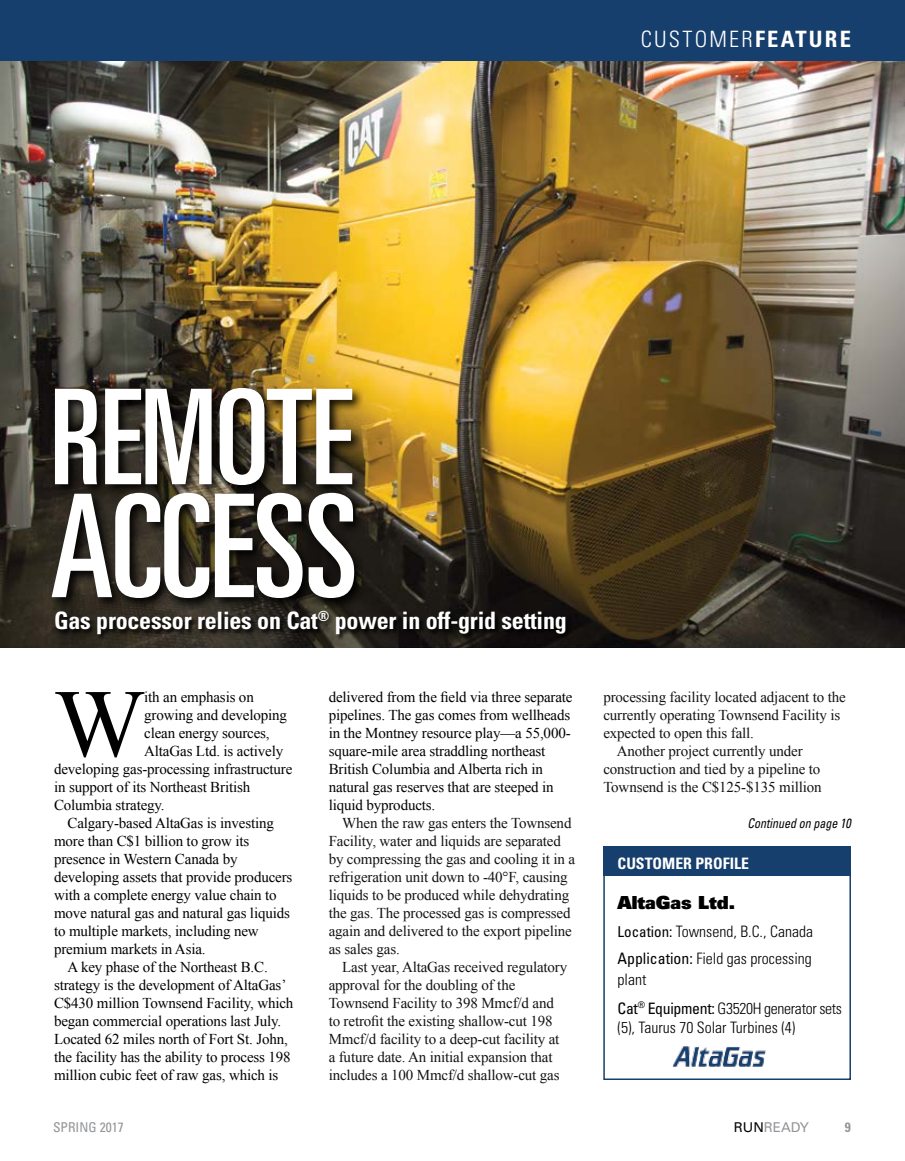
<style>
.page{position:relative;width:905px;height:1161px;background:#fff}
.page>*{position:absolute;margin:0;border:0;box-sizing:border-box;transform-origin:0 0}
.t1{font:ultra-condensed 143.25px "Univers LT Std";letter-spacing:-.01em;color:#fff}
.t2{font:ultra-condensed 132.3px "Univers LT Std";letter-spacing:-.01em;color:#fff}
.t3{font:96.6px "Times New Roman";color:#000}
.t4{font:700 condensed 24px "Univers LT Std";letter-spacing:-.01em;color:#fff}
.t5{font:300 condensed 22.5px "Univers LT Std";letter-spacing:.1em;color:#fff}
.t6{font:18px "Univers LT Std X Black";color:#000}
.t7{font:300 condensed 15.75px/27px "Univers LT Std";color:#000}
.t8{font:300 condensed 15.75px/29px "Univers LT Std";letter-spacing:-.02em;color:#000}
.t9{font:700 condensed 15.75px "Univers LT Std";color:#fff}
.t10{font:15px/18px "Times New Roman";letter-spacing:-.01em;color:#000}
.t11{font:15px/18px "Times New Roman";letter-spacing:-.01em;color:#131313}
.t12{font:condensed 13.5px "Univers LT Std";color:#939598}
.t13{font:13.5px "Univers LT Std";color:#939598}
.t14{font:700 condensed 13.5px "Univers LT Std";color:#939598}
.t15{font:italic condensed 13.35px "Univers LT Std";color:#000;scale:.9 1}
.s1{font-weight:700}
.s2{color:#000}
.s3{font-weight:400;font-size:15px}
.s4{font-weight:400}
</style>
<div class="page">
<img style="left:0;top:60px;width:904px;height:588px">
<div style="left:0;top:0;width:904px;height:60px;background:#173f6d"></div>
<div style="left:55px;top:611px;width:516px;height:30px;background:#000;opacity:.9"></div>
<div style="left:49px;top:385px;width:318px;height:226px;background:#000;opacity:.9"></div>
<div style="left:603px;top:846px;width:247px;height:234px;background:#fff;border:2px solid #173f6d"></div>
<div style="left:603px;top:846px;width:247px;height:29px;background:#173f6d"></div>
<img style="left:672px;top:1047px;width:94px;height:20px">
<h3 class="t5" style="left:640px;top:26px;width:212px">CUSTOMER<span class="s1">FEATURE</span></h3>
<h2 class="t2" style="left:50px;top:362px;width:304px">REMOTE</h2>
<h1 class="t1" style="left:50px;top:465px;width:309px">ACCESS</h1>
<h3 class="t4" style="left:54px;top:606px;width:514px">Gas processor relies on Cat<sup>®</sup> power in off-grid setting</h3>
<h3 class="t3" style="left:54px;top:659px;width:93px">W</h3>
<p class="t10" style="left:144px;top:688px;width:111px">ith an emphasis on</p>
<p class="t10" style="left:144px;top:706px;width:144px">growing and developing</p>
<p class="t10" style="left:144px;top:724px;width:127px">clean energy sources,</p>
<p class="t10" style="left:144px;top:742px;width:141px">AltaGas Ltd. is actively</p>
<p class="t10" style="left:54px;top:760px;width:240px">developing gas-processing infrastructure</p>
<p class="t10" style="left:54px;top:778px;width:198px">in support of its Northeast British</p>
<p class="t10" style="left:54px;top:796px;width:112px">Columbia strategy.</p>
<p class="t10" style="left:68px;top:814px;width:208px">Calgary-based AltaGas is investing</p>
<p class="t10" style="left:54px;top:832px;width:197px">more than C$1 billion to grow its</p>
<p class="t10" style="left:54px;top:850px;width:185px">presence in Western Canada by</p>
<p class="t10" style="left:54px;top:868px;width:240px">developing assets that provide producers</p>
<p class="t10" style="left:54px;top:886px;width:224px">with a complete energy value chain to</p>
<p class="t10" style="left:54px;top:904px;width:237px">move natural gas and natural gas liquids</p>
<p class="t10" style="left:54px;top:922px;width:206px">to multiple markets, including new</p>
<p class="t10" style="left:54px;top:940px;width:153px">premium markets in Asia.</p>
<p class="t10" style="left:68px;top:958px;width:202px">A key phase of the Northeast B.C.</p>
<p class="t10" style="left:54px;top:976px;width:234px">strategy is the development of AltaGas’</p>
<p class="t10" style="left:54px;top:994px;width:241px">C$430 million Townsend Facility, which</p>
<p class="t10" style="left:54px;top:1012px;width:229px">began commercial operations last July.</p>
<p class="t10" style="left:54px;top:1030px;width:235px">Located 62 miles north of Fort St. John,</p>
<p class="t10" style="left:54px;top:1048px;width:238px">the facility has the ability to process 198</p>
<p class="t10" style="left:54px;top:1066px;width:226px">million cubic feet of raw gas, which is</p>
<p class="t10" style="left:329px;top:688px;width:245px">delivered from the field via three separate pipelines. The gas comes from wellheads in the Montney resource play—a 55,000- square-mile area straddling northeast British Columbia and Alberta rich in natural gas reserves that are steeped in liquid byproducts.</p>
<p class="t11" style="left:329px;top:814px;width:248px;text-indent:13px">When the raw gas enters the Townsend Facility, water and liquids are separated by compressing the gas and cooling it in a refrigeration unit down to -40<span class="s2">°</span>F, causing liquids to be produced while dehydrating the gas. The processed gas is compressed again and delivered to the export pipeline as sales gas.</p>
<p class="t11" style="left:329px;top:958px;width:240px;text-indent:13px">Last year, AltaGas received regulatory approval for the doubling of the Townsend Facility to 398 Mmcf/d and to retrofit the existing shallow-cut 198<br>Mmcf/d facility to a deep-cut facility at a future date. An initial expansion that includes a 100 Mmcf/d shallow-cut gas</p>
<p class="t11" style="left:603px;top:688px;width:244px">processing facility located adjacent to the</p>
<p class="t11" style="left:603px;top:706px;width:238px">currently operating Townsend Facility is</p>
<p class="t11" style="left:603px;top:724px;width:152px">expected to open this fall.</p>
<p class="t11" style="left:617px;top:742px;width:187px">Another project currently under</p>
<p class="t11" style="left:603px;top:760px;width:218px">construction and tied by a pipeline to</p>
<p class="t11" style="left:603px;top:778px;width:220px">Townsend is the C$125-$135 million</p>
<p class="t15" style="left:747px;top:815px;width:116px">Continued on page 10</p>
<p class="t9" style="left:617px;top:853px;width:133px">CUSTOMER PROFILE</p>
<p class="t6" style="left:617px;top:890px;width:119px">AltaGas Ltd.</p>
<p class="t7" style="left:617px;top:918px;width:197px"><span class="s3">Location:</span> Townsend, B.C., Canada<br><span class="s4">Application:</span> Field gas processing</p>
<p class="t8" style="left:617px;top:965px;width:226px">plant<br><span class="s4">Cat</span><sup>®</sup> <span class="s4">Equipment:</span> G3520H generator sets</p>
<p class="t7" style="left:617px;top:1014px;width:179px">(5), Taurus 70 Solar Turbines (4)</p>
<p class="t12" style="left:53px;top:1119px;width:72px">SPRING 2017</p>
<p class="t13" style="left:734px;top:1120px;width:77px"><span class="s2">RUN</span>READY</p>
<p class="t14" style="left:845px;top:1119px;width:7px">9</p>
</div>
